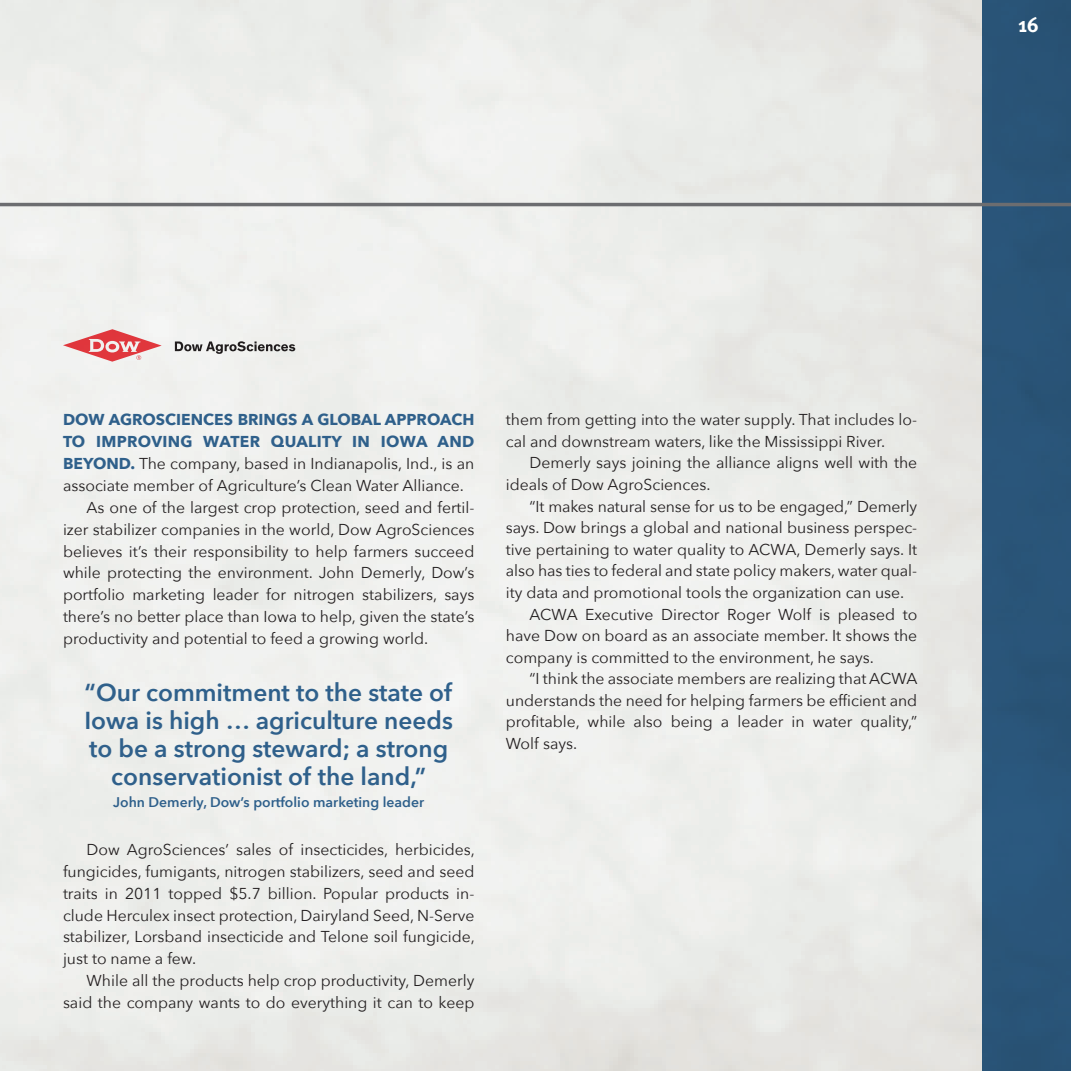
<style>
.page{position:relative;width:1071px;height:1071px;background:#fff}
.page>*{position:absolute;margin:0;border:0;box-sizing:border-box;transform-origin:0 0}
.t1{font:600 24.5px/28px "Avenir Next";color:#2f608b;text-align:center}
.t2{font:700 21px "Meta";color:#fff}
.t3{font:15.75px/21.9px "Avenir Next";color:#231f20;text-align:justify}
.t4{font:600 14px "Avenir Next";color:#2f608b}
.s1{font-weight:700;color:#2f608b}
</style>
<div class="page">
<div style="left:982px;top:0;width:89px;height:1071px;background:#295578"></div>
<svg style="left:63px;top:329px;width:99px;height:33px"></svg>
<svg style="left:175px;top:341px;width:120px;height:13px"></svg>
<hr style="left:0;top:203px;width:1071px;height:3px;background:#6c6d70">
<p class="t2" style="left:1018px;top:13px;width:22px">16</p>
<p class="t3" style="left:63px;top:409px;width:413px"><span class="s1">DOW AGROSCIENCES BRINGS A GLOBAL APPROACH TO IMPROVING WATER QUALITY IN IOWA AND BEYOND.</span> The company, based in Indianapolis, Ind., is an associate member of Agriculture’s Clean Water Alliance.</p>
<p class="t3" style="left:63px;top:496px;width:413px;text-indent:24px">As one of the largest crop protection, seed and fertil&shy;izer stabilizer companies in the world, Dow AgroSciences believes it’s their responsibility to help farmers succeed while protecting the environment. John Demerly, Dow’s portfolio marketing leader for nitrogen stabilizers, says there’s no better place than Iowa to help, given the state’s productivity and potential to feed a growing world.</p>
<p class="t1" style="left:84px;top:678px;width:370px">“Our commitment to the state of<br>Iowa is high … agriculture needs to be a strong steward; a strong conservationist of the land,”</p>
<p class="t4" style="left:113px;top:794px;width:312px">John Demerly, Dow’s portfolio marketing leader</p>
<p class="t3" style="left:63px;top:838px;width:413px;text-indent:24px">Dow AgroSciences’ sales of insecticides, herbicides, fungicides, fumigants, nitrogen stabilizers, seed and seed traits in 2011 topped $5.7 billion. Popular products in&shy;clude Herculex insect protection, Dairyland Seed, N-Serve stabilizer, Lorsband insecticide and Telone soil fungicide, just to name a few.</p>
<p class="t3" style="left:63px;top:970px;width:413px;text-align:right">While all the products help crop productivity, Demerly said the company wants to do everything it can to keep</p>
<p class="t3" style="left:506px;top:409px;width:413px">them from getting into the water supply. That includes lo&shy;cal and downstream waters, like the Mississippi River.</p>
<p class="t3" style="left:506px;top:452px;width:413px;text-indent:24px">Demerly says joining the alliance aligns well with the ideals of Dow AgroSciences.</p>
<p class="t3" style="left:506px;top:495px;width:413px;text-indent:24px">“It makes natural sense for us to be engaged,” Demerly says. Dow brings a global and national business perspec&shy;tive pertaining to water quality to ACWA, Demerly says. It also has ties to federal and state policy makers, water qual&shy;ity data and promotional tools the organization can use.</p>
<p class="t3" style="left:506px;top:603px;width:413px;text-indent:24px">ACWA Executive Director Roger Wolf is pleased to have Dow on board as an associate member. It shows the company is committed to the environment, he says.</p>
<p class="t3" style="left:506px;top:668px;width:413px;text-indent:24px">“I think the associate members are realizing that ACWA understands the need for helping farmers be efficient and profitable, while also being a leader in water quality,” Wolf says.</p>
</div>
